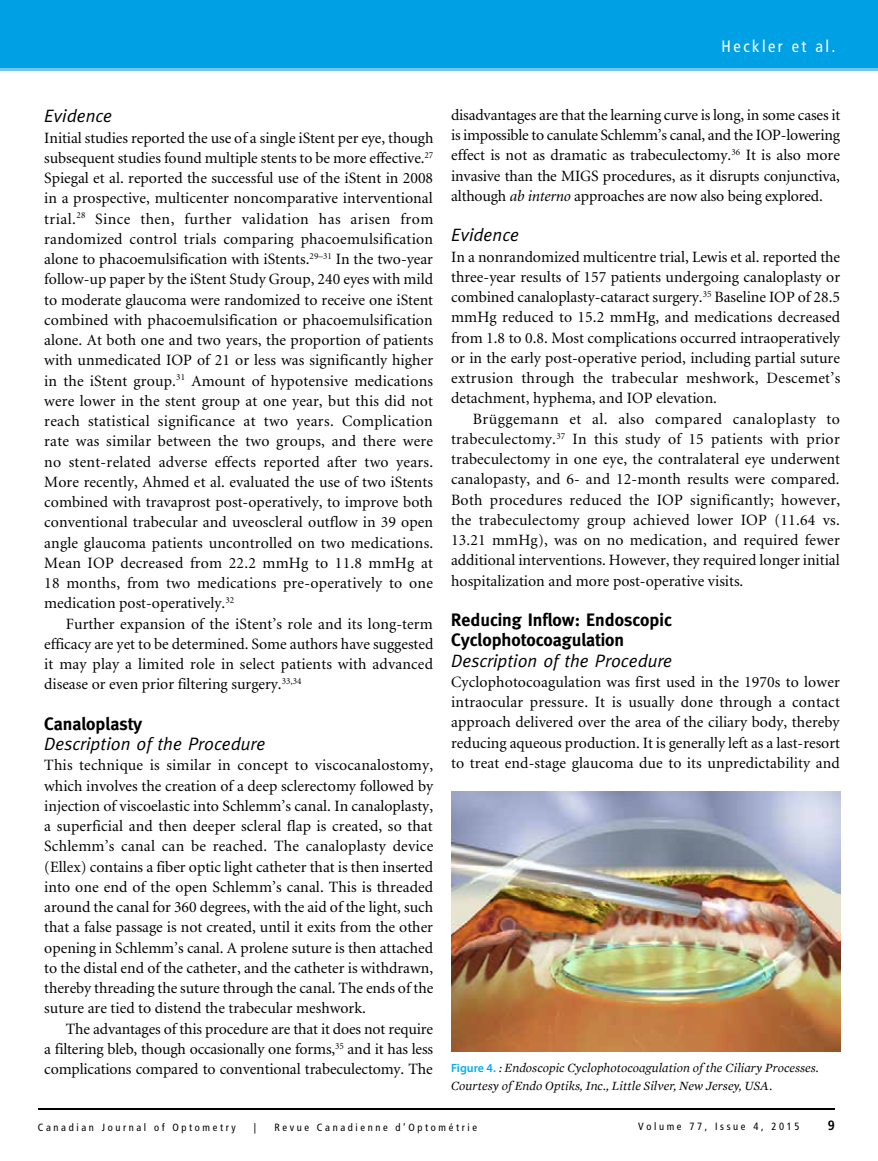
<style>
.page{position:relative;width:878px;height:1161px;background:#fff}
.page>*{position:absolute;margin:0;border:0;box-sizing:border-box;transform-origin:0 0}
.t1{font:italic 18px "Meta";color:#000}
.t2{font:700 18px/20.2px "Meta";color:#000}
.t3{font:condensed 16.5px "Frutiger";letter-spacing:.15em;color:#fff}
.t4{font:15.75px/20.2px "Minion";color:#000;text-align:justify}
.t5{font:700 condensed 13.5px "Frutiger";color:#000}
.t6{font:italic 12.75px/18px "Mercury Text G1";color:#000}
.t7{font:condensed 10.5px "Frutiger";letter-spacing:.25em;color:#000}
.s1{font-style:italic}
.s2{font-family:"Myriad Pro";font-weight:600;font-style:normal;font-size:12px;color:#00aeef}
</style>
<div class="page">
<div style="left:0;top:0;width:878px;height:68px;background:#00a1e4"></div>
<hr style="left:0;top:68px;width:878px;height:3px;background:#72c6ef">
<img style="left:451px;top:792px;width:389px;height:259px">
<hr style="left:38px;top:1108px;width:796px;height:2px;background:#000">
<p class="t3" style="left:721px;top:37px;width:115px">Heckler et al.</p>
<p class="t1" style="left:44px;top:106px;width:69px">Evidence</p>
<p class="t4" style="left:44px;top:128px;width:390px">Initial studies reported the use of a single iStent per eye, though subsequent studies found multiple stents to be more effective.<sup>27<br></sup>Spiegal et al. reported the successful use of the iStent in 2008 in a prospective, multicenter noncomparative interventional trial.<sup>28</sup> Since then, further validation has arisen from randomized control trials comparing phacoemulsification alone to phacoemulsification with iStents.<sup>29–31</sup> In the two-year follow-up paper by the iStent Study Group, 240 eyes with mild to moderate glaucoma were randomized to receive one iStent combined with phacoemulsification or phacoemulsification alone. At both one and two years, the proportion of patients with unmedicated IOP of 21 or less was significantly higher in the iStent group.<sup>31</sup> Amount of hypotensive medications were lower in the stent group at one year, but this did not reach statistical significance at two years. Complication rate was similar between the two groups, and there were no stent-related adverse effects reported after two years.<br>More recently, Ahmed et al. evaluated the use of two iStents combined with travaprost post-operatively, to improve both conventional trabecular and uveoscleral outflow in 39 open angle glaucoma patients uncontrolled on two medications.<br>Mean IOP decreased from 22.2 mmHg to 11.8 mmHg at 18 months, from two medications pre-operatively to one medication post-operatively.<sup>32</sup></p>
<p class="t4" style="left:44px;top:614px;width:390px;text-indent:22px">Further expansion of the iStent’s role and its long-term efficacy are yet to be determined. Some authors have suggested it may play a limited role in select patients with advanced disease or even prior filtering surgery.<sup>33,34</sup></p>
<p class="t2" style="left:44px;top:713px;width:99px">Canaloplasty</p>
<p class="t1" style="left:44px;top:733px;width:222px">Description of the Procedure</p>
<p class="t4" style="left:44px;top:756px;width:390px">This technique is similar in concept to viscocanalostomy, which involves the creation of a deep sclerectomy followed by injection of viscoelastic into Schlemm’s canal. In canaloplasty, a superficial and then deeper scleral flap is created, so that Schlemm’s canal can be reached. The canaloplasty device (Ellex) contains a fiber optic light catheter that is then inserted into one end of the open Schlemm’s canal. This is threaded around the canal for 360 degrees, with the aid of the light, such that a false passage is not created, until it exits from the other opening in Schlemm’s canal. A prolene suture is then attached to the distal end of the catheter, and the catheter is withdrawn, thereby threading the suture through the canal. The ends of the suture are tied to distend the trabecular meshwork.</p>
<p class="t4" style="left:44px;top:1019px;width:390px;text-indent:22px">The advantages of this procedure are that it does not require a filtering bleb, though occasionally one forms,<sup>35</sup> and it has less complications compared to conventional trabeculectomy. The</p>
<p class="t4" style="left:451px;top:105px;width:390px">disadvantages are that the learning curve is long, in some cases it is impossible to canulate Schlemm’s canal, and the IOP-lowering effect is not as dramatic as trabeculectomy.<sup>36</sup> It is also more invasive than the MIGS procedures, as it disrupts conjunctiva, although <span class="s1">ab interno</span> approaches are now also being explored.</p>
<p class="t1" style="left:451px;top:225px;width:69px">Evidence</p>
<p class="t4" style="left:451px;top:247px;width:390px">In a nonrandomized multicentre trial, Lewis et al. reported the three-year results of 157 patients undergoing canaloplasty or combined canaloplasty-cataract surgery.<sup>35</sup> Baseline IOP of 28.5 mmHg reduced to 15.2 mmHg, and medications decreased from 1.8 to 0.8. Most complications occurred intraoperatively or in the early post-operative period, including partial suture extrusion through the trabecular meshwork, Descemet’s detachment, hyphema, and IOP elevation.</p>
<p class="t4" style="left:451px;top:409px;width:390px;text-indent:22px">Brüggemann et al. also compared canaloplasty to trabeculectomy.<sup>37</sup> In this study of 15 patients with prior trabeculectomy in one eye, the contralateral eye underwent canalopasty, and 6- and 12-month results were compared.<br>Both procedures reduced the IOP significantly; however, the trabeculectomy group achieved lower IOP (11.64 vs.<br>13.21 mmHg), was on no medication, and required fewer additional interventions. However, they required longer initial hospitalization and more post-operative visits.</p>
<p class="t2" style="left:451px;top:610px;width:222px">Reducing Inflow: Endoscopic<br>Cyclophotocoagulation</p>
<p class="t1" style="left:451px;top:650px;width:222px">Description of the Procedure</p>
<p class="t4" style="left:451px;top:672px;width:390px">Cyclophotocoagulation was first used in the 1970s to lower intraocular pressure. It is usually done through a contact approach delivered over the area of the ciliary body, thereby reducing aqueous production. It is generally left as a last-resort to treat end-stage glaucoma due to its unpredictability and</p>
<p class="t6" style="left:451px;top:1059px;width:369px"><span class="s2">Figure 4.</span> : Endoscopic Cyclophotocoagulation of the Ciliary Processes.<br>Courtesy of Endo Optiks, Inc., Little Silver, New Jersey, USA.</p>
<p class="t7" style="left:38px;top:1121px;width:199px">Canadian Journal of Optometry</p>
<p class="t7" style="left:254px;top:1121px;width:4px">|</p>
<p class="t7" style="left:274px;top:1121px;width:204px">Revue Canadienne d’Optométrie</p>
<p class="t7" style="left:638px;top:1121px;width:163px">Volume 77, Issue 4, 2015</p>
<p class="t5" style="left:827px;top:1118px;width:9px">9</p>
</div>
